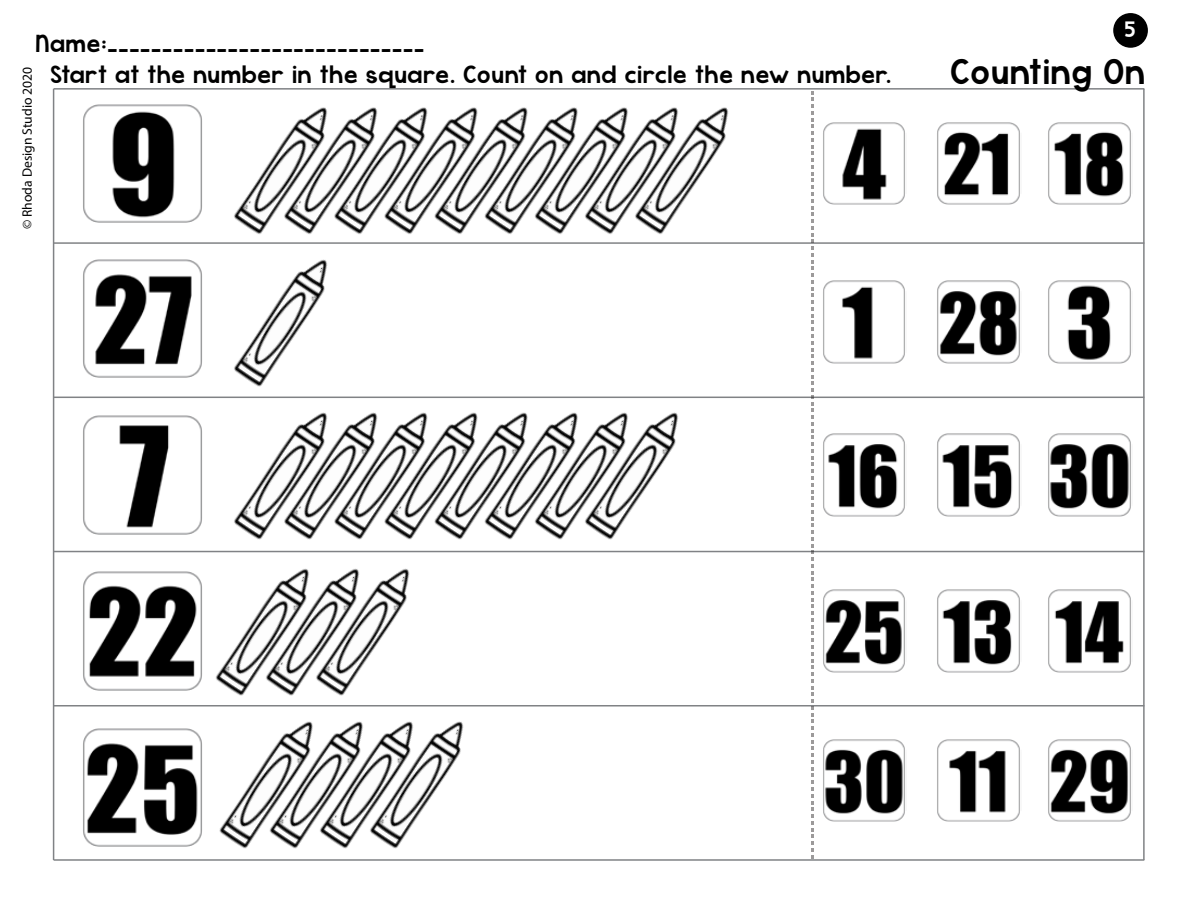
<style>
.page{position:relative;width:1188px;height:918px;background:#fff}
.page>*{position:absolute;margin:0;border:0;box-sizing:border-box;transform-origin:0 0}
.t1{font:36.6px "KG Whatthe Teacher Wants";letter-spacing:.06em;color:#000}
.t2{font:25.65px/31.3px "KG Whatthe Teacher Wants";letter-spacing:.06em;color:#000}
.t3{font:22.8px "KG Whatthe Teacher Wants";color:#fff}
.t4{font:13.65px "Myriad Pro";color:#000}
</style>
<div class="page">
<div style="left:1113px;top:13px;width:35px;height:35px;background:#000;border-radius:50%"></div>
<hr style="left:54px;top:397px;width:1090px;height:1px;background:#808285">
<hr style="left:54px;top:242px;width:1090px;height:2px;background:#808285">
<hr style="left:54px;top:88px;width:1090px;height:2px;background:#808285">
<hr style="left:54px;top:551px;width:1090px;height:1px;background:#808285">
<hr style="left:54px;top:705px;width:1090px;height:2px;background:#808285">
<hr style="left:54px;top:859px;width:1090px;height:2px;background:#808285">
<hr style="left:53px;top:89px;width:1px;height:771px;background:#808285">
<hr style="left:1143px;top:89px;width:2px;height:771px;background:#808285">
<svg style="left:812px;top:91px;width:2px;height:767px"></svg>
<img style="left:225px;top:153px;width:122px;height:398px">
<img style="left:275px;top:107px;width:50px;height:139px">
<img style="left:325px;top:107px;width:50px;height:139px">
<img style="left:375px;top:107px;width:100px;height:137px">
<img style="left:475px;top:107px;width:100px;height:137px">
<img style="left:575px;top:107px;width:51px;height:137px">
<img style="left:626px;top:107px;width:122px;height:137px">
<img style="left:275px;top:398px;width:50px;height:153px">
<img style="left:325px;top:398px;width:50px;height:153px">
<img style="left:375px;top:412px;width:100px;height:139px">
<img style="left:475px;top:412px;width:100px;height:139px">
<img style="left:575px;top:412px;width:123px;height:139px">
<img style="left:210px;top:769px;width:50px;height:91px">
<img style="left:260px;top:721px;width:101px;height:139px">
<img style="left:361px;top:721px;width:122px;height:139px">
<img style="left:206px;top:568px;width:101px;height:139px">
<img style="left:307px;top:568px;width:122px;height:139px">
<img style="left:83px;top:415px;width:119px;height:120px">
<img style="left:83px;top:104px;width:119px;height:119px">
<img style="left:83px;top:259px;width:119px;height:119px">
<img style="left:83px;top:571px;width:119px;height:120px">
<img style="left:83px;top:728px;width:119px;height:119px">
<img style="left:823px;top:589px;width:82px;height:84px">
<img style="left:823px;top:122px;width:82px;height:83px">
<img style="left:937px;top:122px;width:83px;height:83px">
<img style="left:1048px;top:280px;width:83px;height:84px">
<img style="left:823px;top:433px;width:82px;height:84px">
<img style="left:1048px;top:433px;width:83px;height:84px">
<img style="left:937px;top:739px;width:83px;height:83px">
<img style="left:823px;top:739px;width:82px;height:83px">
<img style="left:937px;top:589px;width:83px;height:84px">
<img style="left:1048px;top:589px;width:83px;height:84px">
<img style="left:823px;top:280px;width:82px;height:84px">
<img style="left:1048px;top:122px;width:83px;height:83px">
<img style="left:937px;top:280px;width:83px;height:84px">
<img style="left:937px;top:433px;width:83px;height:84px">
<img style="left:1048px;top:739px;width:83px;height:83px">
<p class="t2" style="left:51px;top:30px;width:841px;text-indent:-15px">Name:_____________________________<br>Start at the number in the square. Count on and circle the new number.</p>
<p class="t4" style="left:22px;top:229px;width:164px;rotate:-90deg">© Rhoda Design Studio 2020</p>
<p class="t3" style="left:1125px;top:22px;width:11px">5</p>
<h1 class="t1" style="left:951px;top:59px;width:195px">Counting On</h1>
</div>
